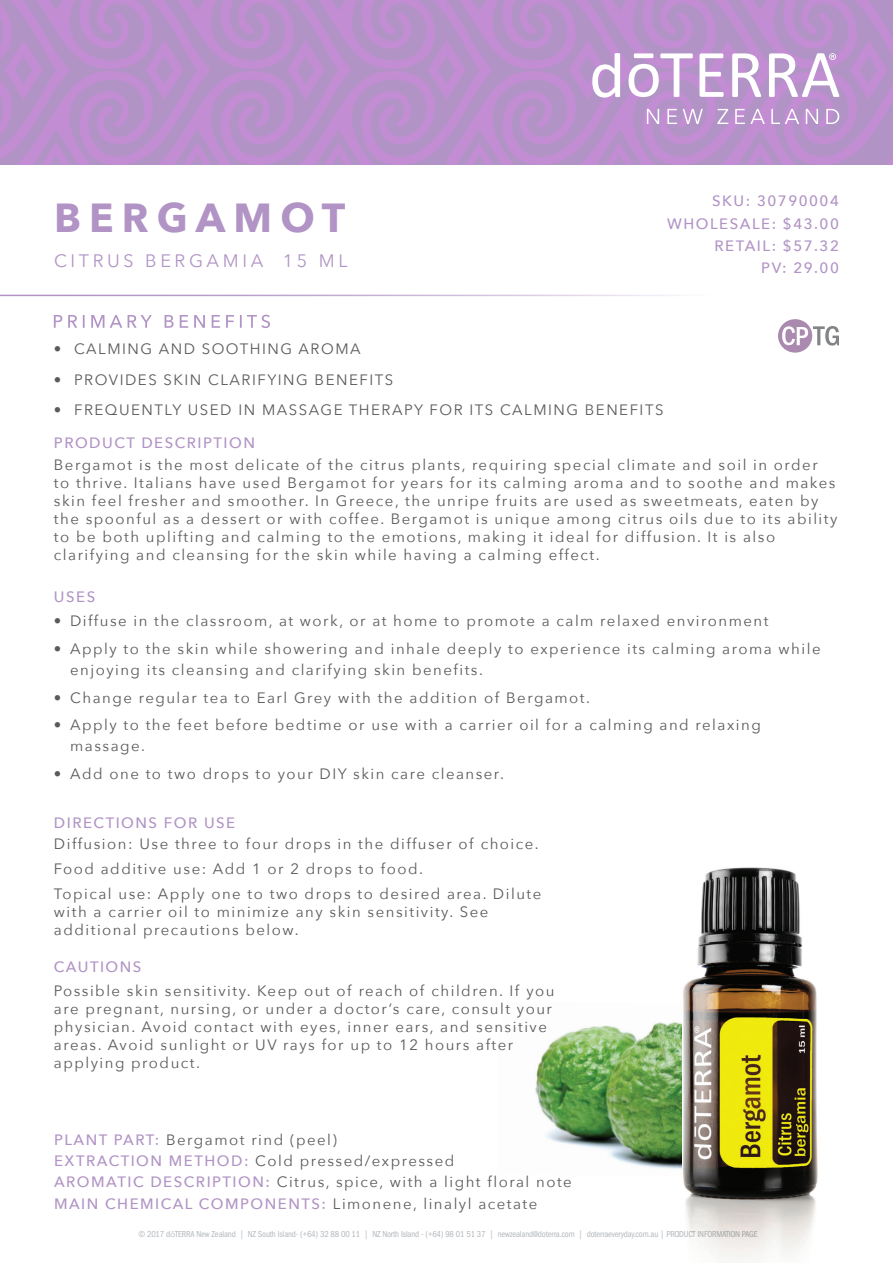
<style>
.page{position:relative;width:893px;height:1263px;background:#fff}
.page>*{position:absolute;margin:0;border:0;box-sizing:border-box;transform-origin:0 0}
.t1{font:700 40.5px "Avenir Next";letter-spacing:.2em;color:#b194c5}
.t2{font:18px "Avenir Next";letter-spacing:.2em;color:#b194c5}
.Body{font:15px/18px "Avenir Next";letter-spacing:.1em;color:#5a5a5d}
.Directions_Bold_Attr{font:15px/18px "Avenir Next";letter-spacing:.1em;color:#5a5a5d}
.Oil_Attribute_Panel{font:15px "Avenir Next";letter-spacing:.1em;color:#5a5a5d}
.Tag_details{font:500 15px "Avenir Next";letter-spacing:.1em;color:#b194c5}
.Oil_Attribute_Panel-2{font:500 15px "Avenir Next";letter-spacing:.1em;color:#b194c5}
.Purple_Headers{font:500 15px "Avenir Next";letter-spacing:.1em;color:#b194c5}
.Directions_Bold_Attr-2{font:500 15px "Avenir Next";letter-spacing:.1em;color:#b194c5}
.t3{font:condensed 9px "Franklin Gothic";letter-spacing:-.02em;color:#b2b7bb;scale:.96 1}
.s1{font-weight:500;color:#b194c5}
.s2{font-weight:400;color:#5a5a5d}
.s3{font-family:"Avenir Next";font-stretch:normal}
</style>
<div class="page">
<svg style="left:0;top:0;width:893px;height:165px;background:#ba94cc"></svg>
<img style="left:535px;top:1022px;width:143px;height:147px">
<img style="left:678px;top:867px;width:140px;height:393px">
<hr style="left:0;top:295px;width:839px;height:1px;background:#b194c5">
<svg style="left:54px;top:315px;width:216px;height:13px"></svg>
<svg style="left:778px;top:319px;width:61px;height:34px"></svg>
<p class="t1" style="left:54px;top:183px;width:293px">BERGAMOT</p>
<p class="t2" style="left:54px;top:246px;width:295px">CITRUS BERGAMIA 15 ML</p>
<p class="Tag_details" style="left:712px;top:188px;width:128px">SKU: 30790004</p>
<p class="Tag_details" style="left:667px;top:211px;width:173px">WHOLESALE: $43.00</p>
<p class="Tag_details" style="left:714px;top:233px;width:126px">RETAIL: $57.32</p>
<p class="Tag_details" style="left:761px;top:255px;width:79px">PV: 29.00</p>
<p class="Body" style="left:54px;top:339px;width:308px">• CALMING AND SOOTHING AROMA</p>
<p class="Body" style="left:54px;top:370px;width:341px">• PROVIDES SKIN CLARIFYING BENEFITS</p>
<p class="Body" style="left:54px;top:400px;width:611px">• FREQUENTLY USED IN MASSAGE THERAPY FOR ITS CALMING BENEFITS</p>
<p class="Purple_Headers" style="left:54px;top:430px;width:203px">PRODUCT DESCRIPTION</p>
<p class="Body" style="left:54px;top:455px;width:785px">Bergamot is the most delicate of the citrus plants, requiring special climate and soil in order<br>to thrive. Italians have used Bergamot for years for its calming aroma and to soothe and makes skin feel fresher and smoother. In Greece, the unripe fruits are used as sweetmeats, eaten by the spoonful as a dessert or with coffee. Bergamot is unique among citrus oils due to its ability to be both uplifting and calming to the emotions, making it ideal for diffusion. It is also clarifying and cleansing for the skin while having a calming effect.</p>
<p class="Purple_Headers" style="left:54px;top:584px;width:43px">USES</p>
<p class="Body" style="left:54px;top:611px;width:716px">• Diffuse in the classroom, at work, or at home to promote a calm relaxed environment</p>
<p class="Body" style="left:70px;top:638px;width:752px;line-height:21px;text-indent:-16px">• Apply to the skin while showering and inhale deeply to experience its calming aroma while enjoying its cleansing and clarifying skin benefits.</p>
<p class="Body" style="left:54px;top:688px;width:538px">• Change regular tea to Earl Grey with the addition of Bergamot.</p>
<p class="Body" style="left:70px;top:714px;width:692px;line-height:21px;text-indent:-16px">• Apply to the feet before bedtime or use with a carrier oil for a calming and relaxing massage.</p>
<p class="Body" style="left:54px;top:764px;width:452px">• Add one to two drops to your DIY skin care cleanser.</p>
<p class="Purple_Headers" style="left:54px;top:810px;width:183px">DIRECTIONS FOR USE</p>
<p class="Directions_Bold_Attr" style="left:54px;top:834px;width:486px">Diffusion: Use three to four drops in the diffuser of choice.</p>
<p class="Directions_Bold_Attr" style="left:54px;top:859px;width:371px">Food additive use: Add 1 or 2 drops to food.</p>
<p class="Directions_Bold_Attr" style="left:54px;top:884px;width:489px">Topical use: Apply one to two drops to desired area. Dilute with a carrier oil to minimize any skin sensitivity. See additional precautions below.</p>
<p class="Directions_Bold_Attr-2" style="left:54px;top:954px;width:89px">CAUTIONS</p>
<p class="Body" style="left:54px;top:981px;width:502px">Possible skin sensitivity. Keep out of reach of children. If you are pregnant, nursing, or under a doctor’s care, consult your physician. Avoid contact with eyes, inner ears, and sensitive areas. Avoid sunlight or UV rays for up to 12 hours after applying product.</p>
<p class="Oil_Attribute_Panel" style="left:54px;top:1127px;width:284px"><span class="s1">PLANT PART:</span> Bergamot rind (peel)</p>
<p class="Oil_Attribute_Panel" style="left:54px;top:1148px;width:402px"><span class="s1">EXTRACTION METHOD:</span> Cold pressed/expressed</p>
<p class="Oil_Attribute_Panel" style="left:54px;top:1169px;width:519px"><span class="s1">AROMATIC DESCRIPTION:</span> Citrus, spice, with a light floral note</p>
<p class="Oil_Attribute_Panel-2" style="left:54px;top:1191px;width:485px">MAIN CHEMICAL COMPONENTS: <span class="s2">Limonene, linalyl acetate</span></p>
<p class="t3" style="left:138px;top:1229px;width:647px">© 2017 d<span class="s3">ō</span>TERRA New Zealand | NZ South Island- (+64) 32 88 00 11 | NZ North Island - (+64) 98 01 51 37 | newzealand@doterra.com | doterraeveryday.com.au | PRODUCT INFORMATION PAGE</p>
</div>
